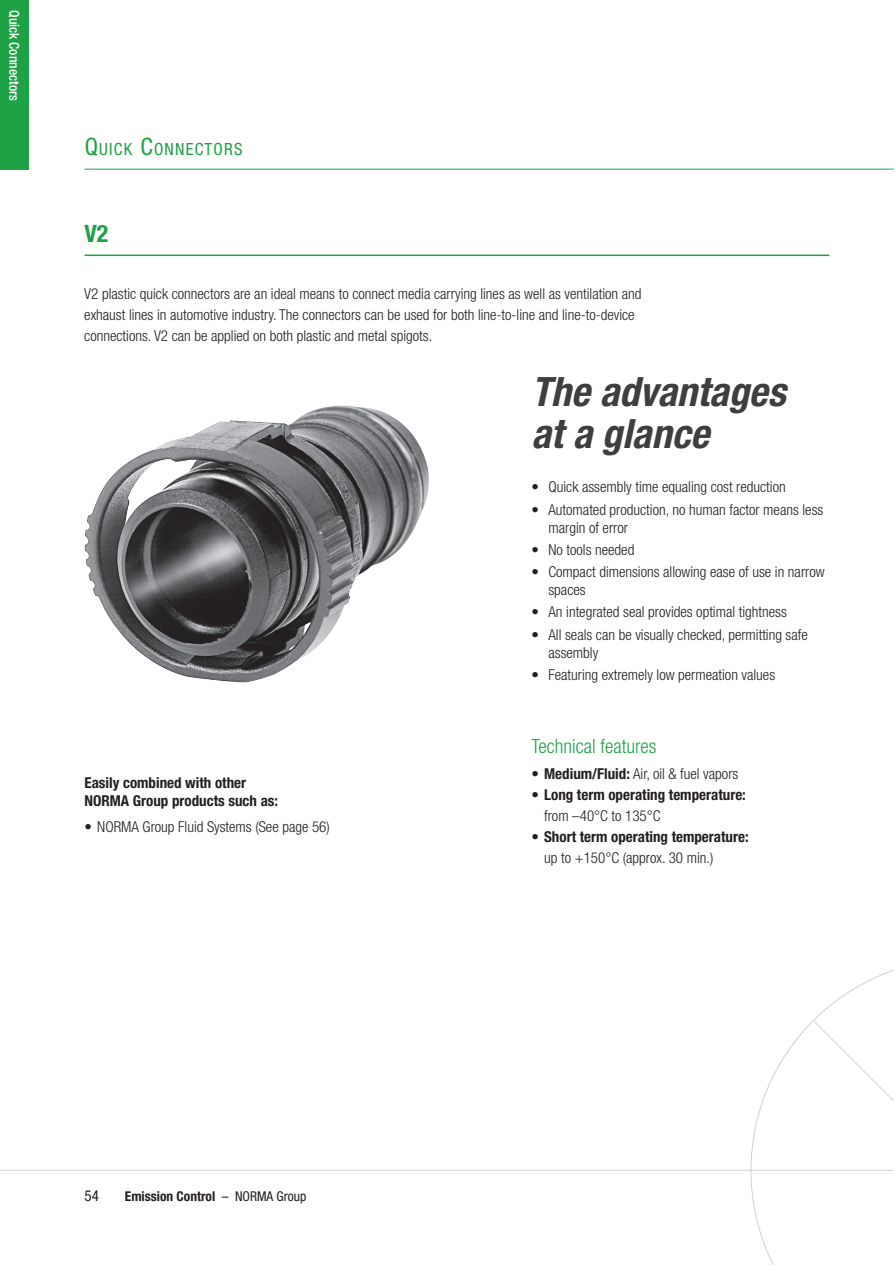
<style>
.page{position:relative;width:894px;height:1265px;background:#fff}
.page>*{position:absolute;margin:0;border:0;box-sizing:border-box;transform-origin:0 0}
.t1{font:italic 700 condensed 40.5px/42px "Helvetica Neue LT Std";color:#3e3e3f}
.t2{font:700 condensed 24px "Helvetica Neue LT Std";color:#1fa245}
.t3{font:300 condensed 19.5px "Helvetica Neue LT Pro";color:#1fa245}
.t4{font:condensed 16.8px "Helvetica Neue LT Std";letter-spacing:.07em;color:#1fa245}
.t5{font:300 condensed 15px/18px "Helvetica Neue LT Std";color:#231f20}
.t6{font:700 condensed 15px/21px "Helvetica Neue LT Pro";color:#231f20}
.t7{font:300 condensed 15px "Helvetica Neue LT Pro";color:#231f20}
.t8{font:condensed 15px "Helvetica Neue LT Std";color:#231f20}
.t9{font:700 condensed 13.5px "Helvetica Neue LT Std";color:#231f20}
.t10{font:500 condensed 13.5px "Helvetica Neue LT Pro";color:#fff}
.s1{font-size:24px}
.s2{font-weight:700}
.s3{font-weight:300}
.s4{font-weight:400}
</style>
<div class="page">
<div style="left:0;top:0;width:29px;height:169px;background:#1fa245"></div>
<hr style="left:84px;top:169px;width:808px;height:1px;background:#1fa245">
<hr style="left:0;top:1170px;width:893px;height:1px;background:#d1d2d4">
<img style="left:85px;top:405px;width:344px;height:277px">
<hr style="left:84px;top:255px;width:745px;height:1px;background:#1fa245">
<svg style="left:750px;top:969px;width:144px;height:296px"></svg>
<p class="t10" style="left:22px;top:10px;width:92px;rotate:90deg">Quick Connectors</p>
<p class="t4" style="left:85px;top:139px;width:159px"><span class="s1">Q</span>UICK <span class="s1">C</span>ONNECTORS</p>
<h2 class="t2" style="left:84px;top:219px;width:25px">V2</h2>
<p class="t5" style="left:84px;top:283px;width:558px;line-height:21px">V2 plastic quick connectors are an ideal means to connect media carrying lines as well as ventilation and exhaust lines in automotive industry. The connectors can be used for both line-to-line and line-to-device connections. V2 can be applied on both plastic and metal spigots.</p>
<h1 class="t1" style="left:531px;top:371px;width:256px">The advantages at a glance</h1>
<p class="t6" style="left:84px;top:774px;width:195px;line-height:18px">Easily combined with other<br>NORMA Group products such as:</p>
<p class="t5" style="left:84px;top:817px;width:247px">• NORMA Group Fluid Systems (See page 56)</p>
<p class="t5" style="left:531px;top:478px;width:256px">• Quick assembly time equaling cost reduction</p>
<p class="t5" style="left:548px;top:500px;width:276px;text-indent:-17px">• Automated production, no human factor means less margin of error</p>
<p class="t5" style="left:531px;top:540px;width:104px">• No tools needed</p>
<p class="t5" style="left:548px;top:563px;width:277px;text-indent:-17px">• Compact dimensions allowing ease of use in narrow spaces</p>
<p class="t5" style="left:531px;top:603px;width:257px">• An integrated seal provides optimal tightness</p>
<p class="t5" style="left:548px;top:625px;width:261px;text-indent:-17px">• All seals can be visually checked, permitting safe assembly</p>
<p class="t5" style="left:531px;top:665px;width:245px">• Featuring extremely low permeation values</p>
<h3 class="t3" style="left:531px;top:734px;width:126px">Technical features</h3>
<p class="t7" style="left:531px;top:765px;width:208px">• <span class="s2">Medium/Fluid:</span> Air, oil &amp; fuel vapors</p>
<p class="t6" style="left:544px;top:783px;width:203px;text-indent:-13px"><span class="s3">•</span> Long term operating temperature: <span class="s3">from –40°C to 135°C</span></p>
<p class="t6" style="left:544px;top:825px;width:206px;text-indent:-13px"><span class="s3">•</span> Short term operating temperature: <span class="s3">up to +150°C (approx. 30 min.)</span></p>
<p class="t8" style="left:84px;top:1187px;width:16px">54</p>
<p class="t9" style="left:125px;top:1188px;width:183px">Emission Control <span class="s4">– NORMA Group</span></p>
</div>
